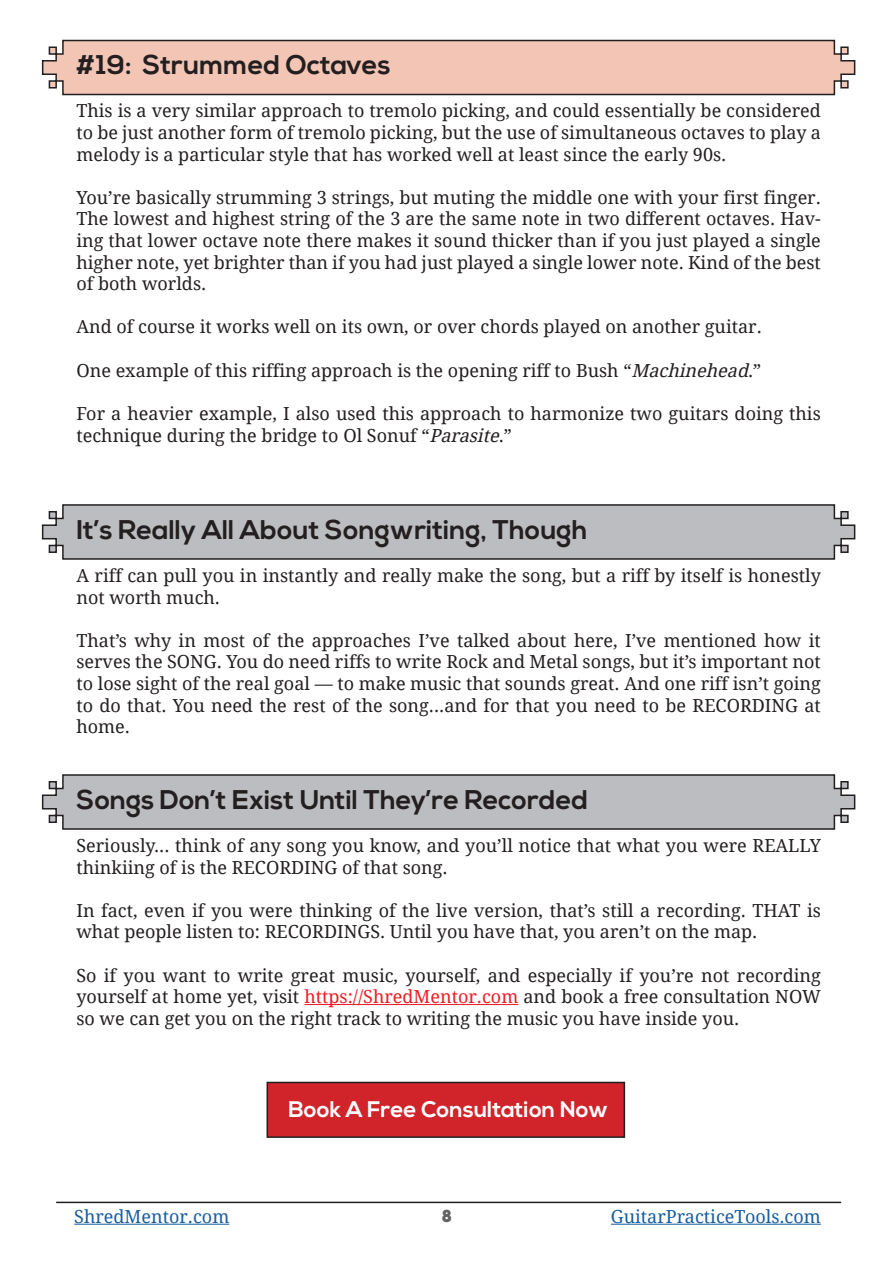
<style>
.page{position:relative;width:893px;height:1263px;background:#fff}
.page>*{position:absolute;margin:0;border:0;box-sizing:border-box;transform-origin:0 0}
.Riffing_Style_Header{font:700 27px "Nexa";color:#231f20}
.t1{font:700 22.5px "Nexa";color:#fff}
.t2{font:18px/21.6px "Droid Serif";color:#231f20;text-align:justify}
.t3{font:18px "Droid Serif";color:#175d9e}
.t4{font:800 18px "Neufreit";color:#636366}
.s1{font-style:italic}
.s2{color:#ed1c24}
</style>
<div class="page">
<hr style="left:74px;top:1224px;width:155px;height:1px;background:#175d9e">
<hr style="left:611px;top:1224px;width:210px;height:1px;background:#175d9e">
<hr style="left:56px;top:1202px;width:785px;height:1px;background:#231f20">
<div style="left:267px;top:1082px;width:357px;height:55px;background:#d1232a"></div>
<div style="left:267px;top:1082px;width:358px;height:56px;border:2px solid #231f20"></div>
<svg style="left:41px;top:39px;width:815px;height:57px;background:#e6beae"></svg>
<svg style="left:41px;top:504px;width:815px;height:56px;background:#b4b5b8"></svg>
<svg style="left:41px;top:774px;width:815px;height:56px;background:#b4b5b8"></svg>
<hr style="left:304px;top:1004px;width:214px;height:1px;background:#ed1c24">
<p class="Riffing_Style_Header" style="left:76px;top:49px;width:316px">#19: Strummed Octaves</p>
<p class="t2" style="left:76px;top:100px;width:746px">This is a very similar approach to tremolo picking, and could essentially be considered to be just another form of tremolo picking, but the use of simultaneous octaves to play a melody is a particular style that has worked well at least since the early 90s.</p>
<p class="t2" style="left:76px;top:187px;width:746px">You’re basically strumming 3 strings, but muting the middle one with your first finger.<br>The lowest and highest string of the 3 are the same note in two different octaves. Hav&shy;ing that lower octave note there makes it sound thicker than if you just played a single higher note, yet brighter than if you had just played a single lower note. Kind of the best of both worlds.</p>
<p class="t2" style="left:76px;top:316px;width:687px">And of course it works well on its own, or over chords played on another guitar.</p>
<p class="t2" style="left:76px;top:360px;width:686px">One example of this riffing approach is the opening riff to Bush “<span class="s1">Machinehead</span>.”</p>
<p class="t2" style="left:76px;top:403px;width:746px">For a heavier example, I also used this approach to harmonize two guitars doing this technique during the bridge to Ol Sonuf “<span class="s1">Parasite</span>.”</p>
<p class="Riffing_Style_Header" style="left:76px;top:514px;width:512px">It’s Really All About Songwriting, Though</p>
<p class="t2" style="left:76px;top:565px;width:746px">A riff can pull you in instantly and really make the song, but a riff by itself is honestly not worth much.</p>
<p class="t2" style="left:76px;top:630px;width:746px">That’s why in most of the approaches I’ve talked about here, I’ve mentioned how it serves the SONG. You do need riffs to write Rock and Metal songs, but it’s important not to lose sight of the real goal — to make music that sounds great. And one riff isn’t going to do that. You need the rest of the song...and for that you need to be RECORDING at home.</p>
<p class="Riffing_Style_Header" style="left:76px;top:784px;width:513px">Songs Don’t Exist Until They’re Recorded</p>
<p class="t2" style="left:76px;top:835px;width:746px">Seriously... think of any song you know, and you’ll notice that what you were REALLY thinkiing of is the RECORDING of that song.</p>
<p class="t2" style="left:76px;top:900px;width:746px">In fact, even if you were thinking of the live version, that’s still a recording. THAT is what people listen to: RECORDINGS. Until you have that, you aren’t on the map.</p>
<p class="t2" style="left:76px;top:964px;width:746px">So if you want to write great music, yourself, and especially if you’re not recording yourself at home yet, visit <span class="s2">https://ShredMentor.com</span> and book a free consultation NOW so we can get you on the right track to writing the music you have inside you.</p>
<p class="t1" style="left:288px;top:1096px;width:322px">Book A Free Consultation Now</p>
<p class="t3" style="left:74px;top:1206px;width:157px">ShredMentor.com</p>
<p class="t4" style="left:441px;top:1205px;width:12px">8</p>
<p class="t3" style="left:611px;top:1206px;width:211px">GuitarPracticeTools.com</p>
</div>
